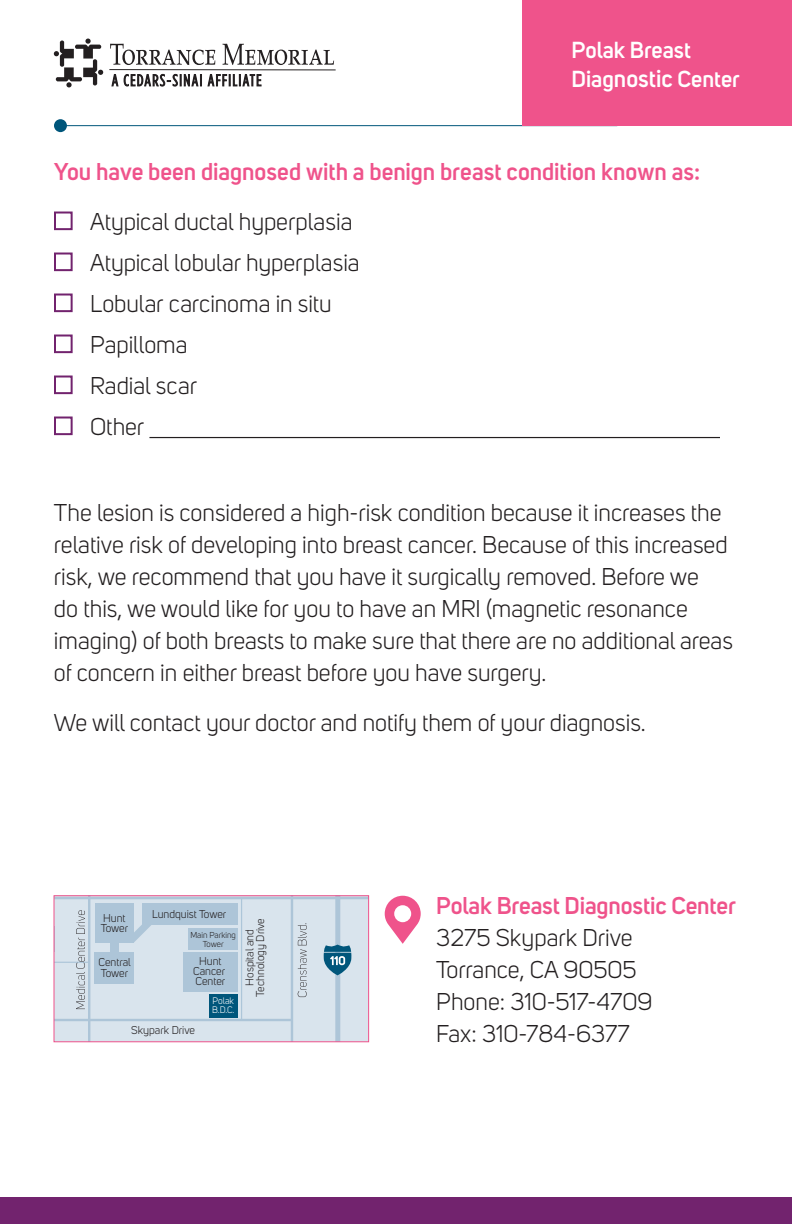
<style>
.page{position:relative;width:792px;height:1224px;background:#fff}
.page>*{position:absolute;margin:0;border:0;box-sizing:border-box;transform-origin:0 0}
.t1{font:24px/32px "Uni Sans";color:#231f20}
.t2{font:600 24px "Uni Sans";letter-spacing:-.005em;color:#ef538b}
.t3{font:600 23px/28.8px "Uni Sans";color:#fff}
.t4{font:11.2px/10.6px "Uni Sans";color:#231f20;text-align:center}
.t5{font:9.2px/8.8px "Uni Sans";color:#fff}
.t6{font:8.6px/8.6px "Uni Sans";color:#231f20;text-align:center}
.s1{font-size:24px}
</style>
<div class="page">
<hr style="left:60px;top:125px;width:557px;height:1px;background:#00567b">
<div style="left:54px;top:119px;width:13px;height:13px;background:#00567b;border-radius:50%"></div>
<div style="left:522px;top:0;width:270px;height:126px;background:#ef538b"></div>
<svg style="left:110px;top:44px;width:105px;height:21px"></svg>
<svg style="left:223px;top:44px;width:111px;height:21px"></svg>
<svg style="left:54px;top:39px;width:49px;height:48px"></svg>
<svg style="left:111px;top:74px;width:7px;height:12px"></svg>
<svg style="left:124px;top:74px;width:78px;height:13px"></svg>
<svg style="left:208px;top:74px;width:53px;height:12px"></svg>
<hr style="left:109px;top:69px;width:227px;height:1px;background:#231f20">
<div style="left:0;top:1197px;width:792px;height:27px;background:#72236e"></div>
<hr style="left:149px;top:437px;width:571px;height:1px;background:#231f20">
<div style="left:54px;top:212px;width:19px;height:18px;border:2px solid #72236e"></div>
<div style="left:54px;top:253px;width:19px;height:18px;border:2px solid #72236e"></div>
<div style="left:54px;top:294px;width:19px;height:18px;border:2px solid #72236e"></div>
<div style="left:54px;top:335px;width:19px;height:18px;border:2px solid #72236e"></div>
<div style="left:54px;top:376px;width:19px;height:18px;border:2px solid #72236e"></div>
<div style="left:54px;top:417px;width:19px;height:18px;border:2px solid #72236e"></div>
<svg style="left:385px;top:896px;width:36px;height:48px"></svg>
<div style="left:54px;top:896px;width:315px;height:146px;background:#d9e4ed"></div>
<hr style="left:54px;top:1019px;width:239px;height:2px;background:#adc5d8">
<hr style="left:54px;top:897px;width:315px;height:2px;background:#adc5d8">
<hr style="left:88px;top:896px;width:2px;height:146px;background:#adc5d8">
<hr style="left:54px;top:962px;width:35px;height:1px;background:#adc6d9">
<hr style="left:241px;top:898px;width:1px;height:122px;background:#adc6d9">
<svg style="left:76px;top:910px;width:9px;height:99px"></svg>
<div style="left:335px;top:896px;width:5px;height:146px;background:#adc5d8"></div>
<svg style="left:324px;top:945px;width:27px;height:30px"></svg>
<div style="left:188px;top:928px;width:50px;height:21px;background:#adc5d8"></div>
<div style="left:142px;top:904px;width:96px;height:21px;background:#adc5d8"></div>
<div style="left:95px;top:904px;width:39px;height:39px;background:#adc5d8"></div>
<div style="left:95px;top:952px;width:39px;height:31px;background:#adc5d8"></div>
<svg style="left:134px;top:925px;width:17px;height:17px"></svg>
<div style="left:110px;top:935px;width:9px;height:27px;background:#adc5d8"></div>
<hr style="left:291px;top:896px;width:2px;height:146px;background:#adc5d8">
<svg style="left:298px;top:923px;width:9px;height:74px"></svg>
<div style="left:183px;top:952px;width:55px;height:39px;background:#adc5d8"></div>
<div style="left:209px;top:994px;width:29px;height:24px;background:#00567b"></div>
<div style="left:54px;top:895px;width:315px;height:147px;border:1px solid #ef538b"></div>
<p class="t3" style="left:572px;top:35px;width:170px">Polak Breast<br>Diag<span class="s1">nostic</span> Center</p>
<p class="t2" style="left:54px;top:158px;width:648px">You have been diagnosed with a benign breast condition known as:</p>
<p class="t1" style="left:90px;top:202px;width:271px;line-height:41px">Atypical ductal hyperplasia<br>Atypical lobular hyperplasia<br>Lobular carcinoma in situ<br>Papilloma<br>Radial scar<br>Other</p>
<p class="t1" style="left:54px;top:497px;width:680px">The lesion is considered a high-risk condition because it increases the relative risk of developing into breast cancer. Because of this increased risk, we recommend that you have it surgically removed. Before we<br>do this, we would like for you to have an MRI (magnetic resonance imaging) of both breasts to make sure that there are no additional areas of concern in either breast before you have surgery.</p>
<p class="t1" style="left:54px;top:707px;width:593px">We will contact your doctor and notify them of your diagnosis.</p>
<p class="t4" style="left:103px;top:912px;width:24px">Hunt</p>
<p class="t4" style="left:152px;top:909px;width:76px">Lundquist Tower</p>
<p class="t4" style="left:101px;top:923px;width:29px">Tower</p>
<p class="t4" style="left:98px;top:957px;width:34px;text-align:left">Central<br>Tower</p>
<p class="t4" style="left:193px;top:956px;width:34px;line-height:10px">Hunt<br>Cancer<br>Center</p>
<p class="t5" style="left:212px;top:997px;width:24px">Polak<br>B.D.C.</p>
<p class="t6" style="left:190px;top:931px;width:47px">Main Parking<br>Tower</p>
<p class="t4" style="left:131px;top:1025px;width:65px">Skypark Drive</p>
<p class="t4" style="left:244px;top:997px;width:80px;rotate:-90deg">Hospital and<br>Technology Drive</p>
<p class="t2" style="left:436px;top:891px;width:301px">Polak Breast Diagnostic Center</p>
<p class="t1" style="left:436px;top:922px;width:218px">3275 Skypark Drive<br>Torrance, CA 90505<br>Phone: 310-517-4709<br>Fax: 310-784-6377</p>
</div>
